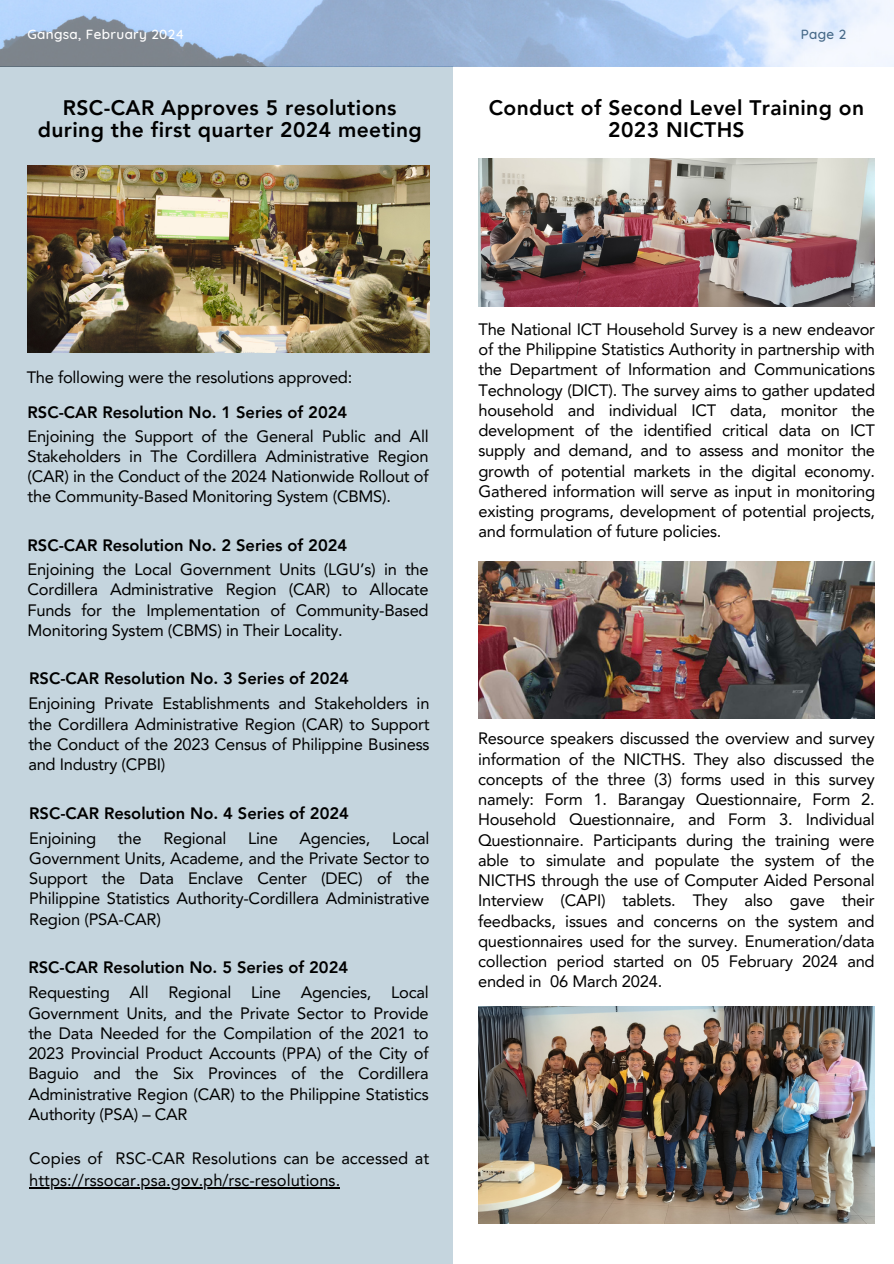
<style>
.page{position:relative;width:894px;height:1264px;background:#fff}
.page>*{position:absolute;margin:0;border:0;box-sizing:border-box;transform-origin:0 0}
.t1{font:800 21px/22.5px "Avenir LT Pro";letter-spacing:.02em;color:#000;text-align:center}
.t2{font:16.5px/20.2px "Avenir LT Pro";letter-spacing:-.015em;color:#000;text-align:justify}
.t3{font:800 16.5px "Avenir LT Pro";color:#000}
.t4{font:500 13.5px "Quicksand";letter-spacing:.025em;color:#fff}
.t5{font:500 13.5px "Quicksand";color:#476a89}
</style>
<div class="page">
<div style="left:0;top:66px;width:452px;height:1197px;background:#c5d5de"></div>
<img style="left:478px;top:1006px;width:396px;height:217px">
<hr style="left:29px;top:1187px;width:311px;height:1px;background:#000">
<img style="left:27px;top:166px;width:402px;height:186px">
<img style="left:478px;top:159px;width:396px;height:147px">
<img style="left:478px;top:562px;width:396px;height:156px">
<img style="left:0;top:0;width:893px;height:67px">
<h3 class="t4" style="left:27px;top:25px;width:158px">Gangsa, February 2024</h3>
<h3 class="t5" style="left:800px;top:25px;width:47px">Page 2</h3>
<h3 class="t1" style="left:38px;top:98px;width:385px">RSC-CAR Approves 5 resolutions during the first quarter 2024 meeting</h3>
<p class="t1" style="left:488px;top:98px;width:377px">Conduct of Second Level Training on<br>2023 NICTHS</p>
<p class="t2" style="left:27px;top:368px;width:327px">The following were the resolutions approved:</p>
<p class="t3" style="left:28px;top:405px;width:321px">RSC-CAR Resolution No. 1 Series of 2024</p>
<h1 class="t2" style="left:28px;top:427px;width:402px">Enjoining the Support of the General Public and All Stakeholders in The Cordillera Administrative Region (CAR) in the Conduct of the 2024 Nationwide Rollout of the Community-Based Monitoring System (CBMS).</h1>
<h2 class="t3" style="left:28px;top:538px;width:321px">RSC-CAR Resolution No. 2 Series of 2024</h2>
<h3 class="t2" style="left:28px;top:560px;width:402px">Enjoining the Local Government Units (LGU’s) in the Cordillera Administrative Region (CAR) to Allocate Funds for the Implementation of Community-Based Monitoring System (CBMS) in Their Locality.</h3>
<h2 class="t3" style="left:29px;top:672px;width:321px">RSC-CAR Resolution No. 3 Series of 2024</h2>
<h3 class="t2" style="left:28px;top:695px;width:402px">Enjoining Private Establishments and Stakeholders in the Cordillera Administrative Region (CAR) to Support the Conduct of the 2023 Census of Philippine Business and Industry (CPBI)</h3>
<h2 class="t3" style="left:29px;top:806px;width:321px">RSC-CAR Resolution No. 4 Series of 2024</h2>
<h3 class="t2" style="left:29px;top:829px;width:402px;text-indent:362px">Local Government Units, Academe, and the Private Sector to Support the Data Enclave Center (DEC) of the Philippine Statistics Authority-Cordillera Administrative Region (PSA-CAR)</h3>
<h3 class="t2" style="left:29px;top:829px;width:69px">Enjoining</h3>
<h3 class="t2" style="left:118px;top:829px;width:25px">the</h3>
<h3 class="t2" style="left:163px;top:829px;width:65px">Regional</h3>
<h3 class="t2" style="left:248px;top:829px;width:31px">Line</h3>
<h3 class="t2" style="left:299px;top:829px;width:72px">Agencies,</h3>
<h2 class="t3" style="left:28px;top:960px;width:321px">RSC-CAR Resolution No. 5 Series of 2024</h2>
<h3 class="t2" style="left:28px;top:983px;width:402px">Requesting All Regional Line Agencies, Local Government Units, and the Private Sector to Provide the Data Needed for the Compilation of the 2021 to 2023 Provincial Product Accounts (PPA) of the City of Baguio and the Six Provinces of the Cordillera Administrative Region (CAR) to the Philippine Statistics Authority (PSA) – CAR</h3>
<h3 class="t2" style="left:29px;top:1149px;width:401px">Copies of RSC-CAR Resolutions can be accessed at</h3>
<h2 class="t2" style="left:29px;top:1171px;width:312px">https://rssocar.psa.gov.ph/rsc-resolutions.</h2>
<h3 class="t2" style="left:478px;top:320px;width:398px">The National ICT Household Survey is a new endeavor of the Philippine Statistics Authority in partnership with the Department of Information and Communications Technology (DICT). The survey aims to gather updated household and individual ICT data, monitor the development of the identified critical data on ICT supply and demand, and to assess and monitor the growth of potential markets in the digital economy.<br>Gathered information will serve as input in monitoring existing programs, development of potential projects, and formulation of future policies.</h3>
<h1 class="t2" style="left:478px;top:730px;width:398px">Resource speakers discussed the overview and survey information of the NICTHS. They also discussed the concepts of the three (3) forms used in this survey namely: Form 1. Barangay Questionnaire, Form 2.<br>Household Questionnaire, and Form 3. Individual Questionnaire. Participants during the training were able to simulate and populate the system of the NICTHS through the use of Computer Aided Personal Interview (CAPI) tablets. They also gave their feedbacks, issues and concerns on the system and questionnaires used for the survey. Enumeration/data collection period started on 05 February 2024 and ended in 06 March 2024.</h1>
</div>
